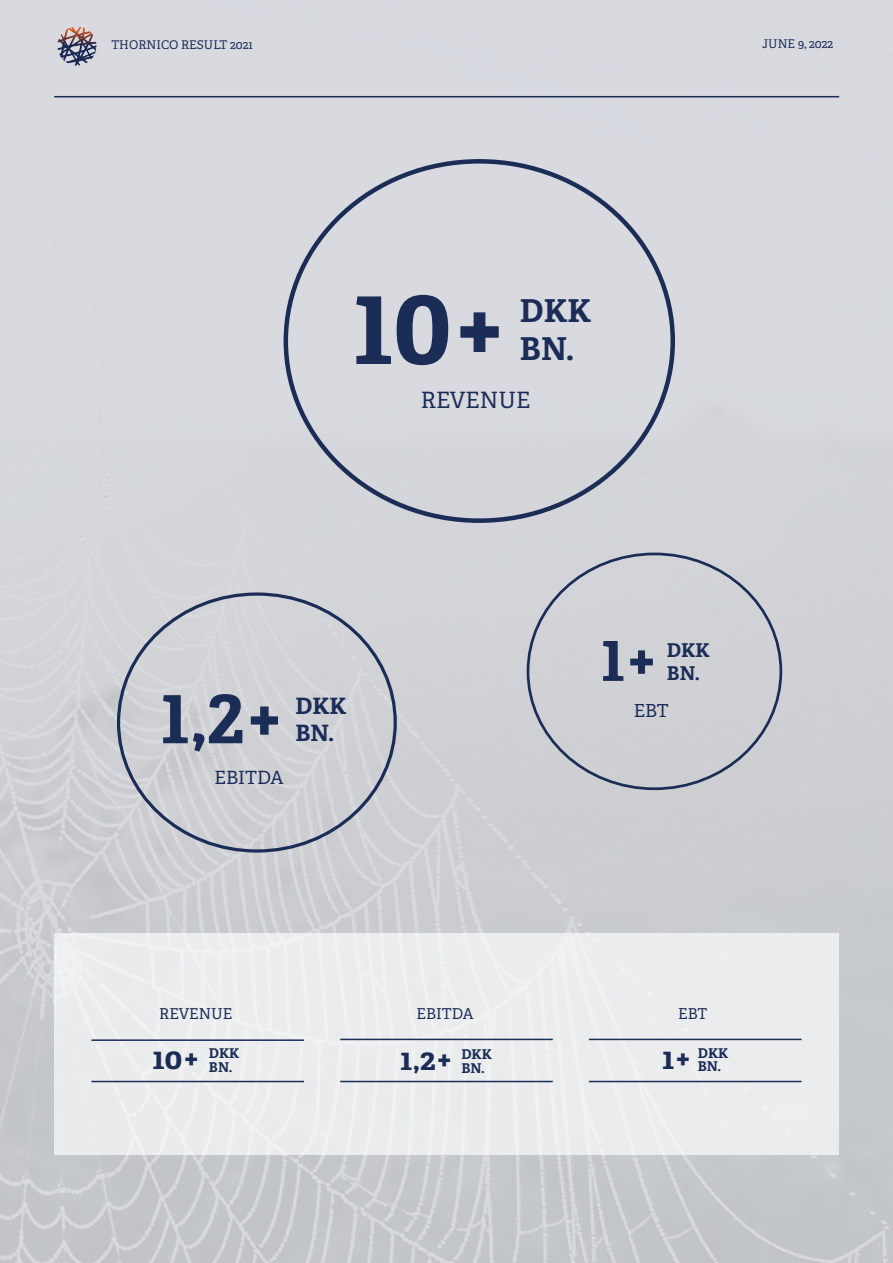
<style>
.page{position:relative;width:893px;height:1263px;background:#fff}
.page>*{position:absolute;margin:0;border:0;box-sizing:border-box;transform-origin:0 0}
.t1{font:700 99px "Adelle";color:#1b2c57}
.t2{font:700 70.5px "Adelle";color:#1b2c57}
.t3{font:700 58.5px "Adelle";color:#1b2c57}
.t4{font:700 31.5px "Adelle";color:#1b2c57}
.t5{font:700 30px "Adelle";color:#1b2c57}
.t6{font:22.5px "Adelle";color:#1b2c57}
.t7{font:700 22.5px "Adelle";color:#1b2c57}
.t8{font:700 19.05px/22.8px "Adelle";color:#1b2c57}
.t9{font:18.3px "Adelle";color:#1b2c57}
.t10{font:18px "Adelle";color:#1b2c57}
.t11{font:15px "Adelle";color:#1b2c57}
.t12{font:700 13.5px/13.5px "Adelle";color:#1b2c57}
.t13{font:12px "Adelle";color:#1b2c57}
</style>
<div class="page">
<img style="left:0;top:0;width:893px;height:1263px">
<div style="left:54px;top:933px;width:785px;height:222px;background:#ebeced"></div>
<hr style="left:54px;top:96px;width:785px;height:1px;background:#1b2c57">
<img style="left:56px;top:24px;width:43px;height:43px">
<hr style="left:340px;top:1039px;width:213px;height:1px;background:#1b2c57">
<hr style="left:340px;top:1081px;width:213px;height:1px;background:#1b2c57">
<hr style="left:91px;top:1081px;width:213px;height:1px;background:#1b2c57">
<hr style="left:91px;top:1039px;width:213px;height:2px;background:#1b2c57">
<hr style="left:589px;top:1039px;width:212px;height:1px;background:#1b2c57">
<hr style="left:589px;top:1081px;width:212px;height:1px;background:#1b2c57">
<p class="t13" style="left:111px;top:38px;width:143px">THORNICO RESULT 2021</p>
<p class="t13" style="left:762px;top:37px;width:73px">JUNE 9, 2022</p>
<h1 class="t1" style="left:352px;top:266px;width:157px">10+</h1>
<h3 class="t4" style="left:520px;top:291px;width:73px">DKK</h3>
<h3 class="t4" style="left:520px;top:328px;width:56px">BN.</h3>
<h3 class="t6" style="left:421px;top:386px;width:111px">REVENUE</h3>
<h3 class="t3" style="left:601px;top:623px;width:59px">1+</h3>
<h3 class="t8" style="left:667px;top:639px;width:44px">DKK<br>BN.</h3>
<h2 class="t2" style="left:160px;top:673px;width:126px">1,2+</h2>
<h3 class="t7" style="left:295px;top:692px;width:52px">DKK</h3>
<h3 class="t7" style="left:295px;top:719px;width:40px">BN.</h3>
<h3 class="t10" style="left:634px;top:700px;width:36px">EBT</h3>
<h3 class="t9" style="left:214px;top:766px;width:71px">EBITDA</h3>
<p class="t11" style="left:159px;top:1004px;width:75px">REVENUE</p>
<h3 class="t5" style="left:152px;top:1040px;width:49px">10+</h3>
<p class="t12" style="left:209px;top:1046px;width:32px">DKK<br>BN.</p>
<p class="t11" style="left:417px;top:1004px;width:58px">EBITDA</p>
<h3 class="t5" style="left:400px;top:1040px;width:54px">1,2+</h3>
<p class="t12" style="left:461px;top:1048px;width:32px">DKK<br>BN.</p>
<p class="t11" style="left:678px;top:1004px;width:31px">EBT</p>
<h3 class="t5" style="left:662px;top:1039px;width:31px">1+</h3>
<p class="t12" style="left:698px;top:1046px;width:32px">DKK<br>BN.</p>
</div>
